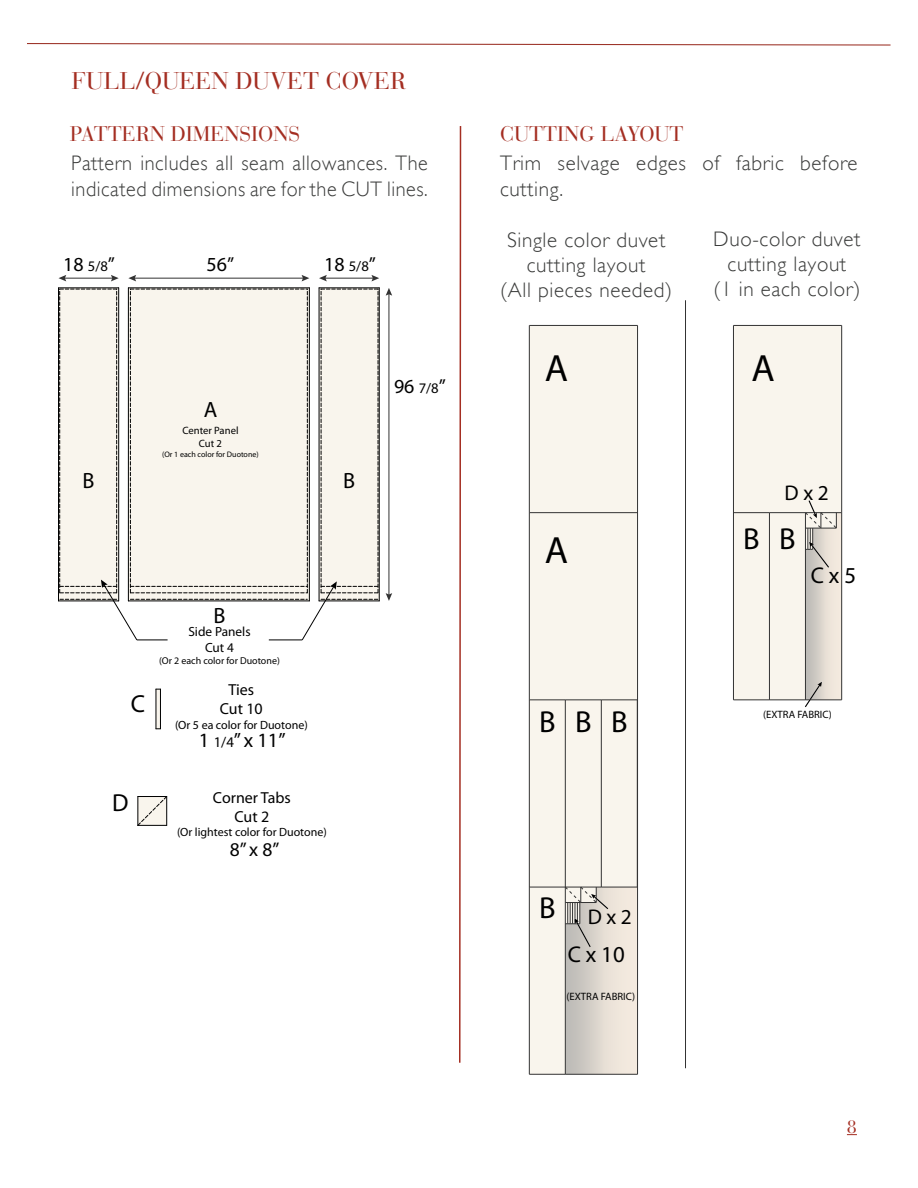
<style>
.page{position:relative;width:918px;height:1188px;background:#fff}
.page>*{position:absolute;margin:0;border:0;box-sizing:border-box;transform-origin:0 0}
.t1{font:38.1px "Myriad Pro";color:#000}
.t2{font:30.45px "Myriad Pro";color:#000}
.t3{font:24.75px "Myriad Pro";color:#000}
.t4{font:24px "Bauer Bodoni Std";color:#a42e22}
.t5{font:22.8px "Myriad Pro";color:#000}
.t6{font:22.2px "Myriad Pro";color:#000}
.t7{font:21.3px "Myriad Pro";color:#000}
.t8{font:300 21px/25.2px "Gill Sans";letter-spacing:.03em;color:#3a3b3a}
.t9{font:300 21px/25.2px "Gill Sans";letter-spacing:.03em;color:#3a3b3a;scale:.96 1}
.t10{font:21px "Bauer Bodoni Std";color:#a42e22}
.t11{font:20.4px "Myriad Pro";color:#000}
.t12{font:19.95px "Myriad Pro";color:#000}
.t13{font:19.5px "Myriad Pro";color:#000}
.t14{font:18px "Bauer Bodoni Std";color:#a42e22}
.t15{font:15.9px/19.2px "Myriad Pro";color:#000;text-align:center}
.t16{font:13.35px/15.9px "Myriad Pro";color:#000;text-align:center}
.t17{font:12px "Myriad Pro";color:#000}
.t18{font:10.65px/12.8px "Myriad Pro";color:#000;text-align:center}
.t19{font:10.05px "Myriad Pro";color:#000}
.t20{font:7.95px "Myriad Pro";color:#000}
.s1{font-size:14.7px}
.s2{font-size:14.85px}
</style>
<div class="page">
<svg style="left:27px;top:43px;width:864px;height:3px"></svg>
<hr style="left:134px;top:278px;width:170px;height:1px;background:#333">
<svg style="left:128px;top:275px;width:8px;height:6px"></svg>
<svg style="left:302px;top:275px;width:7px;height:6px"></svg>
<hr style="left:64px;top:278px;width:49px;height:1px;background:#333">
<svg style="left:59px;top:275px;width:7px;height:6px"></svg>
<svg style="left:111px;top:275px;width:8px;height:6px"></svg>
<hr style="left:324px;top:278px;width:50px;height:1px;background:#333">
<svg style="left:371px;top:275px;width:8px;height:6px"></svg>
<svg style="left:319px;top:275px;width:8px;height:6px"></svg>
<hr style="left:388px;top:293px;width:1px;height:303px;background:#333">
<svg style="left:386px;top:288px;width:6px;height:8px"></svg>
<svg style="left:386px;top:593px;width:6px;height:8px"></svg>
<hr style="left:156px;top:689px;width:4px;height:40px;background:#f9f5ed">
<hr style="left:160px;top:689px;width:1px;height:40px;background:#000">
<hr style="left:156px;top:689px;width:1px;height:40px;background:#000">
<svg style="left:137px;top:796px;width:30px;height:30px"></svg>
<hr style="left:58px;top:288px;width:1px;height:313px;background:#000">
<svg style="left:59px;top:288px;width:320px;height:353px"></svg>
<hr style="left:319px;top:288px;width:1px;height:313px;background:#000">
<hr style="left:319px;top:601px;width:60px;height:1px;background:#000">
<hr style="left:319px;top:288px;width:60px;height:1px;background:#000">
<hr style="left:379px;top:288px;width:1px;height:313px;background:#000">
<div style="left:529px;top:325px;width:109px;height:188px;background:#f9f5ed"></div>
<hr style="left:529px;top:325px;width:109px;height:1px;background:#333">
<hr style="left:529px;top:325px;width:1px;height:188px;background:#333">
<hr style="left:529px;top:512px;width:109px;height:1px;background:#333">
<hr style="left:529px;top:1074px;width:36px;height:1px;background:#333">
<hr style="left:565px;top:1074px;width:73px;height:1px;background:#333">
<hr style="left:637px;top:325px;width:1px;height:749px;background:#333">
<hr style="left:685px;top:300px;width:1px;height:768px;background:#333">
<svg style="left:529px;top:513px;width:108px;height:561px;background:#e8e4dc"></svg>
<svg style="left:733px;top:325px;width:109px;height:382px;background:#ede9e1"></svg>
<svg style="left:459px;top:126px;width:3px;height:937px"></svg>
<p class="t4" style="left:72px;top:67px;width:336px">FULL/QUEEN DUVET COVER</p>
<p class="t10" style="left:70px;top:122px;width:232px">PATTERN DIMENSIONS</p>
<p class="t10" style="left:500px;top:122px;width:185px">CUTTING LAYOUT</p>
<p class="t8" style="left:500px;top:151px;width:359px">Trim selvage edges of fabric before cutting.</p>
<p class="t8" style="left:507px;top:227px;width:160px">Single color duvet</p>
<p class="t8" style="left:527px;top:252px;width:120px">cutting layout</p>
<p class="t8" style="left:500px;top:277px;width:173px">(All pieces needed)</p>
<p class="t9" style="left:71px;top:151px;width:373px">Pattern includes all seam allowances. The indicated dimensions are for the CUT lines.</p>
<p class="t8" style="left:713px;top:226px;width:149px">Duo-color duvet</p>
<p class="t8" style="left:728px;top:251px;width:120px">cutting layout</p>
<p class="t8" style="left:714px;top:277px;width:148px">(1 in each color)</p>
<p class="t12" style="left:63px;top:252px;width:53px">18 <span class="s1">5/8</span>”</p>
<p class="t12" style="left:207px;top:252px;width:29px">56”</p>
<p class="t12" style="left:324px;top:252px;width:53px">18 <span class="s1">5/8</span>”</p>
<p class="t6" style="left:204px;top:396px;width:15px">A</p>
<p class="t18" style="left:182px;top:424px;width:58px">Center Panel<br>Cut 2</p>
<p class="t20" style="left:162px;top:449px;width:98px">(Or 1 each color for Duotone)</p>
<p class="t6" style="left:83px;top:467px;width:14px">B</p>
<p class="t6" style="left:343px;top:467px;width:14px">B</p>
<p class="t12" style="left:394px;top:374px;width:53px">96 <span class="s1">7/8</span>”</p>
<p class="t3" style="left:131px;top:688px;width:16px">C</p>
<p class="t6" style="left:214px;top:602px;width:14px">B</p>
<p class="t16" style="left:188px;top:623px;width:64px">Side Panels<br>Cut 4</p>
<p class="t19" style="left:159px;top:654px;width:122px">(Or 2 each color for Duotone)</p>
<p class="t15" style="left:220px;top:680px;width:44px">Ties<br>Cut 10</p>
<p class="t17" style="left:175px;top:717px;width:134px">(Or 5 ea color for Duotone)</p>
<p class="t11" style="left:199px;top:728px;width:88px">1 <span class="s2">1/4</span>” x 11”</p>
<p class="t3" style="left:112px;top:787px;width:18px">D</p>
<p class="t15" style="left:213px;top:787px;width:79px">Corner Tabs<br>Cut 2</p>
<p class="t17" style="left:177px;top:825px;width:151px">(Or lightest color for Duotone)</p>
<p class="t13" style="left:230px;top:837px;width:51px">8” x 8”</p>
<p class="t1" style="left:545px;top:344px;width:25px">A</p>
<p class="t1" style="left:545px;top:527px;width:25px">A</p>
<p class="t2" style="left:539px;top:703px;width:90px">BBB</p>
<p class="t2" style="left:539px;top:889px;width:18px">B</p>
<p class="t7" style="left:588px;top:904px;width:46px">D x 2</p>
<p class="t5" style="left:568px;top:940px;width:58px">C x 10</p>
<p class="t18" style="left:567px;top:990px;width:70px">(EXTRA FABRIC)</p>
<p class="t1" style="left:752px;top:344px;width:25px">A</p>
<p class="t7" style="left:785px;top:480px;width:46px">D x 2</p>
<p class="t2" style="left:743px;top:520px;width:54px">B B</p>
<p class="t5" style="left:811px;top:561px;width:47px">C x 5</p>
<p class="t18" style="left:763px;top:708px;width:70px">(EXTRA FABRIC)</p>
<p class="t14" style="left:847px;top:1116px;width:12px">8</p>
</div>
